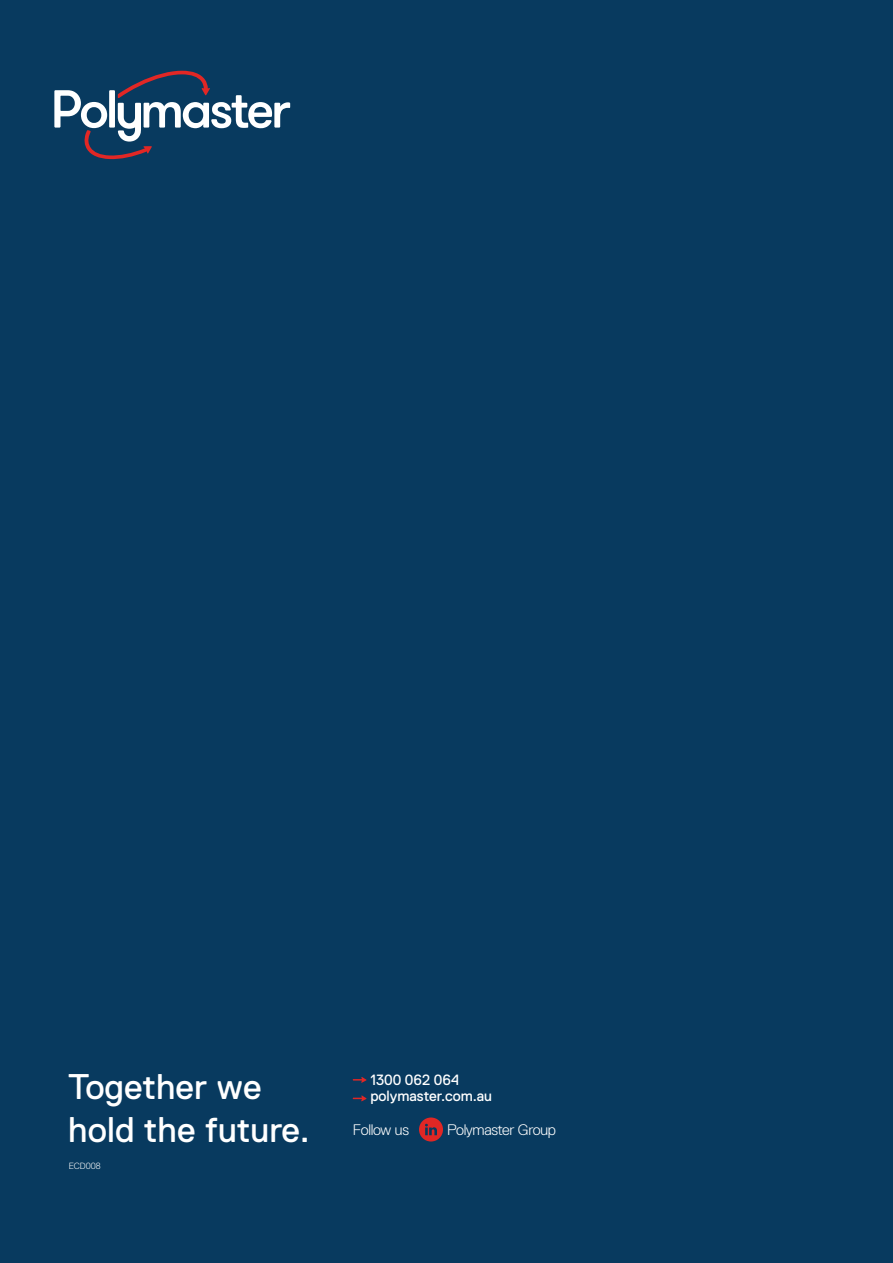
<style>
.page{position:relative;width:893px;height:1263px;background:#083a5f}
.page>*{position:absolute;margin:0;border:0;box-sizing:border-box;transform-origin:0 0}
.t1{font:35.7px "Replica Std";color:#fff}
.t2{font:300 15.3px "Replica Std";letter-spacing:-.025em;color:#fff}
.t3{font:14.85px "Replica Std";color:#fff}
.t4{font:300 9px "Replica Std";color:#fff}
</style>
<div class="page">
<svg style="left:54px;top:71px;width:236px;height:88px"></svg>
<svg style="left:353px;top:1077px;width:14px;height:6px"></svg>
<svg style="left:353px;top:1095px;width:14px;height:6px"></svg>
<svg style="left:419px;top:1117px;width:24px;height:24px"></svg>
<h1 class="t1" style="left:68px;top:1067px;width:195px">Together we</h1>
<p class="t3" style="left:370px;top:1071px;width:90px">1300 062 064</p>
<p class="t3" style="left:370px;top:1088px;width:123px">polymaster.com.au</p>
<h1 class="t1" style="left:68px;top:1109px;width:243px">hold the future.</h1>
<p class="t2" style="left:353px;top:1121px;width:58px">Follow us</p>
<p class="t2" style="left:447px;top:1121px;width:110px">Polymaster Group</p>
<p class="t4" style="left:69px;top:1160px;width:34px">ECD008</p>
</div>
